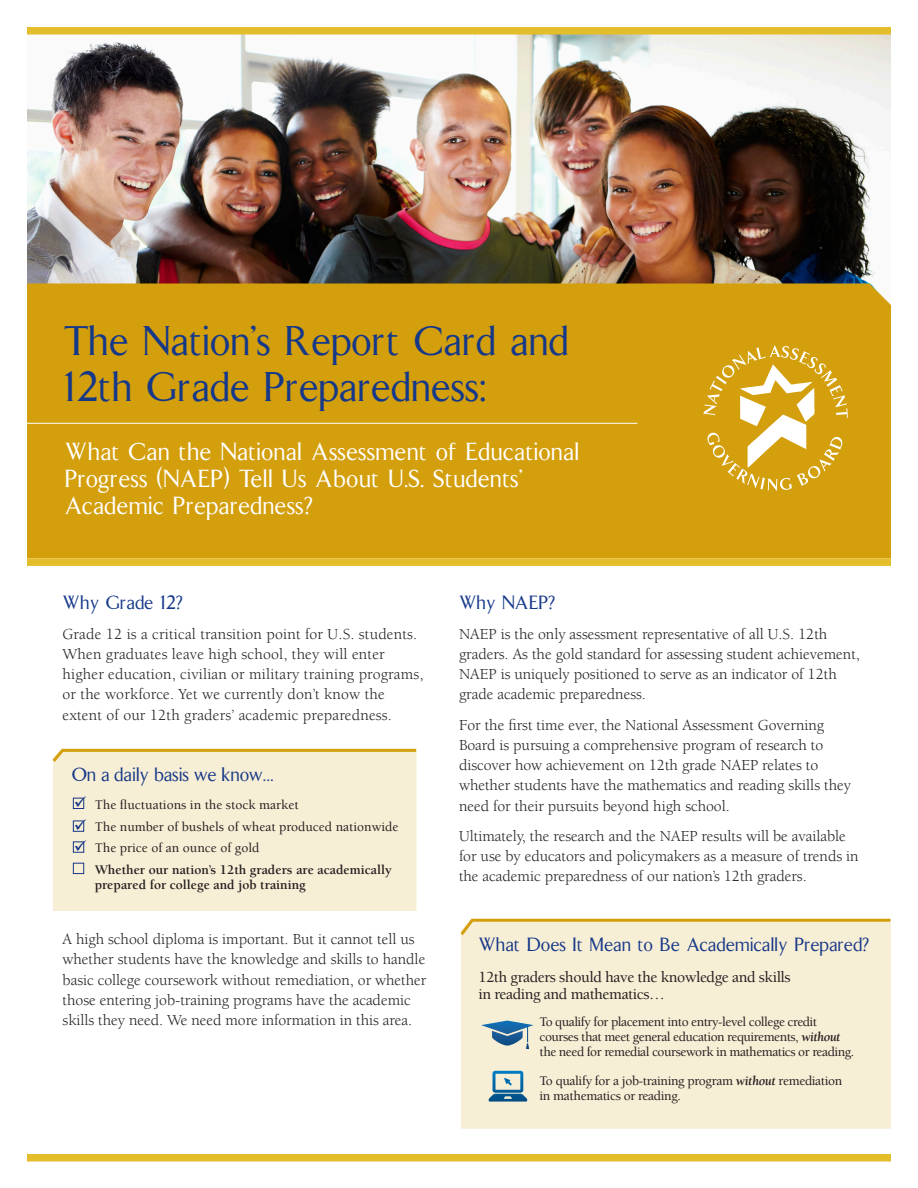
<style>
.page{position:relative;width:918px;height:1188px;background:#fff}
.page>*{position:absolute;margin:0;border:0;box-sizing:border-box;transform-origin:0 0}
.t1{font:39px "Arrow Font";color:#153889}
.t2{font:23.25px/27px "Arrow Font";letter-spacing:.01em;color:#fff}
.t3{font:18px "Arrow Font";color:#153889}
.t4{font:15.75px/20.2px "Berkeley";letter-spacing:-.005em;color:#231f20}
.t5{font:500 15.75px/17.2px "Berkeley";letter-spacing:-.025em;color:#231f20}
.t6{font:500 13.5px/15px "Berkeley";letter-spacing:-.025em;color:#231f20}
.t7{font:500 13.5px/21.5px "Berkeley";color:#231f20}
.t8{font:700 13.5px/15.8px "Berkeley";color:#231f20}
.s1{font-weight:700;font-style:italic}
</style>
<div class="page">
<img style="left:27px;top:34px;width:864px;height:249px">
<div style="left:27px;top:283px;width:864px;height:275px;background:#d49f0c"></div>
<svg style="left:704px;top:345px;width:144px;height:146px;background:#dcb13b"></svg>
<div style="left:27px;top:27px;width:864px;height:7px;background:#e4bd2a"></div>
<div style="left:27px;top:558px;width:864px;height:8px;background:#e4bd2a"></div>
<hr style="left:10px;top:423px;width:627px;height:1px;background:#fff">
<div style="left:27px;top:1154px;width:864px;height:8px;background:#e4bd2a"></div>
<div style="left:53px;top:765px;width:364px;height:146px;background:#f7eed6"></div>
<svg style="left:52px;top:748px;width:365px;height:17px;background:#f1e0b4"></svg>
<div style="left:73px;top:863px;width:11px;height:11px;border:1px solid #153889"></div>
<div style="left:73px;top:798px;width:11px;height:11px;border:1px solid #153889"></div>
<div style="left:73px;top:821px;width:11px;height:11px;border:1px solid #153889"></div>
<div style="left:73px;top:842px;width:11px;height:11px;border:1px solid #153889"></div>
<div style="left:461px;top:938px;width:430px;height:191px;background:#f7eed6"></div>
<svg style="left:460px;top:918px;width:431px;height:20px;background:#f2e2b9"></svg>
<svg style="left:481px;top:1021px;width:53px;height:28px"></svg>
<svg style="left:489px;top:1071px;width:38px;height:31px"></svg>
<svg style="left:75px;top:796px;width:11px;height:11px"></svg>
<svg style="left:75px;top:819px;width:11px;height:11px"></svg>
<svg style="left:75px;top:840px;width:11px;height:11px"></svg>
<h1 class="t1" style="left:63px;top:319px;width:507px">The Nation’s Report Card and</h1>
<h1 class="t1" style="left:64px;top:365px;width:424px">12th Grade Preparedness:</h1>
<h2 class="t2" style="left:65px;top:439px;width:516px">What Can the National Assessment of Educational<br>Progress (NAEP) Tell Us About U.S. Students’<br>Academic Preparedness?</h2>
<p class="t3" style="left:63px;top:592px;width:122px">Why Grade 12?</p>
<p class="t4" style="left:63px;top:624px;width:362px">Grade 12 is a critical transition point for U.S. students.<br>When graduates leave high school, they will enter higher education, civilian or military training programs, or the workforce. Yet we currently don’t know the extent of our 12th graders’ academic preparedness.</p>
<p class="t3" style="left:72px;top:764px;width:203px">On a daily basis we know…</p>
<p class="t7" style="left:95px;top:795px;width:305px">The fluctuations in the stock market<br>The number of bushels of wheat produced nationwide<br>The price of an ounce of gold</p>
<p class="t8" style="left:95px;top:862px;width:299px">Whether our nation’s 12th graders are academically prepared for college and job training</p>
<p class="t4" style="left:63px;top:929px;width:365px">A high school diploma is important. But it cannot tell us whether students have the knowledge and skills to handle basic college coursework without remediation, or whether those entering job-training programs have the academic skills they need. We need more information in this area.</p>
<p class="t3" style="left:459px;top:592px;width:98px">Why NAEP?</p>
<p class="t4" style="left:459px;top:624px;width:403px">NAEP is the only assessment representative of all U.S. 12th graders. As the gold standard for assessing student achievement, NAEP is uniquely positioned to serve as an indicator of 12th grade academic preparedness.</p>
<p class="t4" style="left:459px;top:715px;width:394px">For the first time ever, the National Assessment Governing Board is pursuing a comprehensive program of research to discover how achievement on 12th grade NAEP relates to whether students have the mathematics and reading skills they need for their pursuits beyond high school.</p>
<p class="t4" style="left:459px;top:826px;width:401px">Ultimately, the research and the NAEP results will be available for use by educators and policymakers as a measure of trends in the academic preparedness of our nation’s 12th graders.</p>
<p class="t3" style="left:478px;top:935px;width:393px">What Does It Mean to Be Academically Prepared?</p>
<p class="t5" style="left:478px;top:969px;width:314px">12th graders should have the knowledge and skills in reading and mathematics…</p>
<p class="t6" style="left:540px;top:1014px;width:316px">To qualify for placement into entry-level college credit courses that meet general education requirements, <span class="s1">without </span>the need for remedial coursework in mathematics or reading.</p>
<p class="t6" style="left:540px;top:1074px;width:304px">To qualify for a job-training program <span class="s1">without</span> remediation in mathematics or reading.</p>
</div>
